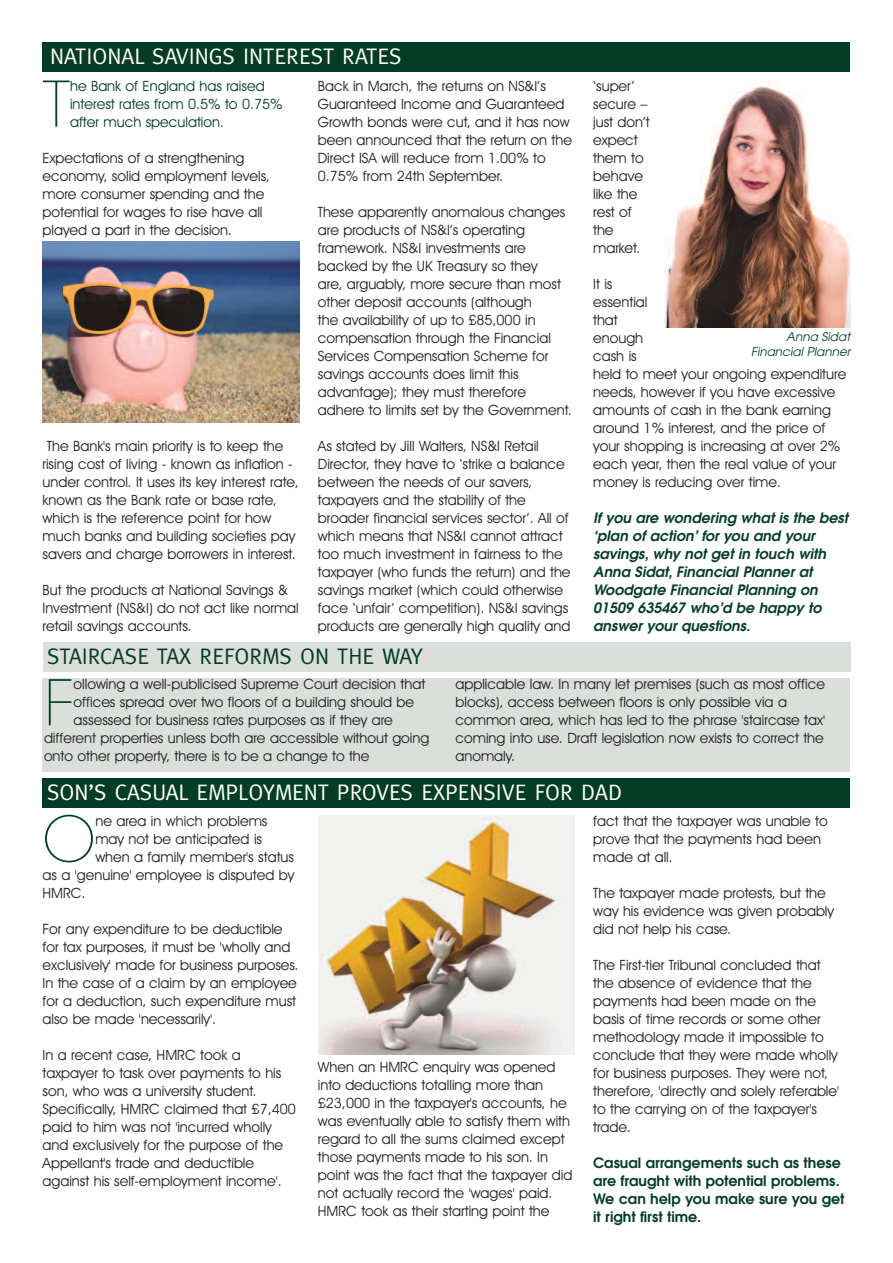
<style>
.page{position:relative;width:893px;height:1263px;background:#fff}
.page>*{position:absolute;margin:0;border:0;box-sizing:border-box;transform-origin:0 0}
.t1{font:200 62.25px "Avant Garde";color:#043d26}
.t2{font:22.5px "Meta Caps";color:#fff}
.t3{font:22.5px "Meta Caps";color:#043d26}
.t4{font:14.25px/18px "Avant Garde IT Cby BT";color:#231f20}
.t5{font:italic 600 14.25px/18px "Avant Garde";color:#043d26}
.t6{font:600 14.25px/18px "Avant Garde";color:#043d26}
.t7{font:14.25px/18px "Avant Garde IT Cby BT";color:#043d26}
.t8{font:italic 12px/14.4px "Avant Garde";color:#043d26;text-align:right}
</style>
<div class="page">
<div style="left:43px;top:778px;width:807px;height:30px;background:#043d26"></div>
<div style="left:43px;top:642px;width:807px;height:30px;background:#dadfdb"></div>
<img style="left:318px;top:815px;width:256px;height:239px">
<div style="left:43px;top:43px;width:807px;height:29px;background:#043d26"></div>
<img style="left:665px;top:83px;width:185px;height:244px">
<img style="left:43px;top:242px;width:257px;height:181px">
<div style="left:43px;top:678px;width:807px;height:94px;background:#dadfdb"></div>
<h2 class="t2" style="left:50px;top:43px;width:353px">NATIONAL SAVINGS INTEREST RATES</h2>
<h1 class="t1" style="left:43px;top:81px;width:29px">T</h1>
<p class="t7" style="left:70px;top:78px;width:214px">he Bank of England has raised interest rates from 0.5% to 0.75% after much speculation.</p>
<p class="t4" style="left:43px;top:150px;width:229px">Expectations of a strengthening economy, solid employment levels, more consumer spending and the potential for wages to rise have all played a part in the decision.</p>
<p class="t4" style="left:318px;top:78px;width:256px">Back in March, the returns on NS&amp;I’s Guaranteed Income and Guaranteed Growth bonds were cut, and it has now been announced that the return on the Direct ISA will reduce from 1.00% to 0.75% from 24th September.</p>
<p class="t4" style="left:318px;top:204px;width:256px">These apparently anomalous changes are products of NS&amp;I’s operating framework. NS&amp;I investments are backed by the UK Treasury so they<br>are, arguably, more secure than most other deposit accounts (although<br>the availability of up to £85,000 in compensation through the Financial Services Compensation Scheme for savings accounts does limit this advantage); they must therefore adhere to limits set by the Government.</p>
<p class="t4" style="left:318px;top:438px;width:254px">As stated by Jill Walters, NS&amp;I Retail Director, they have to ‘strike a balance between the needs of our savers, taxpayers and the stability of the broader financial services sector’. All of which means that NS&amp;I cannot attract too much investment in fairness to the taxpayer (who funds the return) and the savings market (which could otherwise face ‘unfair’ competition). NS&amp;I savings products are generally high quality and</p>
<p class="t4" style="left:43px;top:438px;width:258px;text-indent:4px">The Bank's main priority is to keep the rising cost of living - known as inflation - under control. It uses its key interest rate, known as the Bank rate or base rate, which is the reference point for how much banks and building societies pay savers and charge borrowers in interest.</p>
<p class="t4" style="left:43px;top:582px;width:258px">But the products at National Savings &amp;<br>Investment (NS&amp;I) do not act like normal retail savings accounts.</p>
<h2 class="t3" style="left:47px;top:643px;width:377px">STAIRCASE TAX REFORMS ON THE WAY</h2>
<p class="t4" style="left:593px;top:78px;width:58px">‘super’ secure – just don’t expect them to behave like the rest of the market.</p>
<p class="t4" style="left:593px;top:276px;width:255px">It is<br>essential<br>that<br>enough<br>cash is<br>held to meet your ongoing expenditure needs, however if you have excessive amounts of cash in the bank earning around 1% interest, and the price of your shopping is increasing at over 2% each year, then the real value of your money is reducing over time.</p>
<p class="t5" style="left:593px;top:510px;width:256px">If you are wondering what is the best ‘plan of action’ for you and your savings, why not get in touch with<br>Anna Sidat, Financial Planner at<br>Woodgate Financial Planning on<br>01509 635467 who’d be happy to answer your questions.</p>
<p class="t8" style="left:751px;top:331px;width:101px">Anna Sidat<br>Financial Planner</p>
<h1 class="t1" style="left:44px;top:679px;width:31px">F</h1>
<p class="t4" style="left:74px;top:676px;width:353px">ollowing a well-publicised Supreme Court decision that</p>
<p class="t4" style="left:74px;top:694px;width:342px">offices spread over two floors of a building should be</p>
<p class="t4" style="left:74px;top:712px;width:321px">assessed for business rates purposes as if they are</p>
<p class="t4" style="left:44px;top:730px;width:387px">different properties unless both are accessible without going</p>
<p class="t4" style="left:44px;top:748px;width:327px">onto other property, there is to be a change to the</p>
<p class="t4" style="left:455px;top:676px;width:371px">applicable law. In many let premises (such as most office blocks), access between floors is only possible via a common area, which has led to the phrase 'staircase tax' coming into use. Draft legislation now exists to correct the anomaly.</p>
<h2 class="t2" style="left:47px;top:779px;width:576px">SON’S CASUAL EMPLOYMENT PROVES EXPENSIVE FOR DAD</h2>
<h1 class="t1" style="left:43px;top:815px;width:55px">O</h1>
<p class="t4" style="left:95px;top:813px;width:174px">ne area in which problems</p>
<p class="t4" style="left:95px;top:831px;width:168px">may not be anticipated is</p>
<p class="t4" style="left:95px;top:849px;width:200px">when a family member's status</p>
<p class="t4" style="left:43px;top:867px;width:253px">as a 'genuine' employee is disputed by</p>
<p class="t4" style="left:43px;top:885px;width:44px">HMRC.</p>
<p class="t4" style="left:43px;top:921px;width:258px">For any expenditure to be deductible for tax purposes, it must be 'wholly and exclusively' made for business purposes.<br>In the case of a claim by an employee for a deduction, such expenditure must also be made 'necessarily'.</p>
<p class="t4" style="left:43px;top:1047px;width:255px">In a recent case, HMRC took a taxpayer to task over payments to his son, who was a university student.<br>Specifically, HMRC claimed that £7,400 paid to him was not 'incurred wholly and exclusively for the purpose of the Appellant's trade and deductible against his self-employment income'.</p>
<p class="t4" style="left:318px;top:1059px;width:256px">When an HMRC enquiry was opened into deductions totalling more than £23,000 in the taxpayer's accounts, he was eventually able to satisfy them with regard to all the sums claimed except those payments made to his son. In point was the fact that the taxpayer did not actually record the 'wages' paid.<br>HMRC took as their starting point the</p>
<p class="t4" style="left:593px;top:813px;width:236px">fact that the taxpayer was unable to prove that the payments had been made at all.</p>
<p class="t4" style="left:593px;top:885px;width:242px">The taxpayer made protests, but the way his evidence was given probably did not help his case.</p>
<p class="t4" style="left:593px;top:957px;width:248px">The First-tier Tribunal concluded that the absence of evidence that the payments had been made on the basis of time records or some other methodology made it impossible to conclude that they were made wholly for business purposes. They were not, therefore, 'directly and solely referable' to the carrying on of the taxpayer's trade.</p>
<p class="t6" style="left:593px;top:1155px;width:253px">Casual arrangements such as these are fraught with potential problems.<br>We can help you make sure you get it right first time.</p>
</div>
